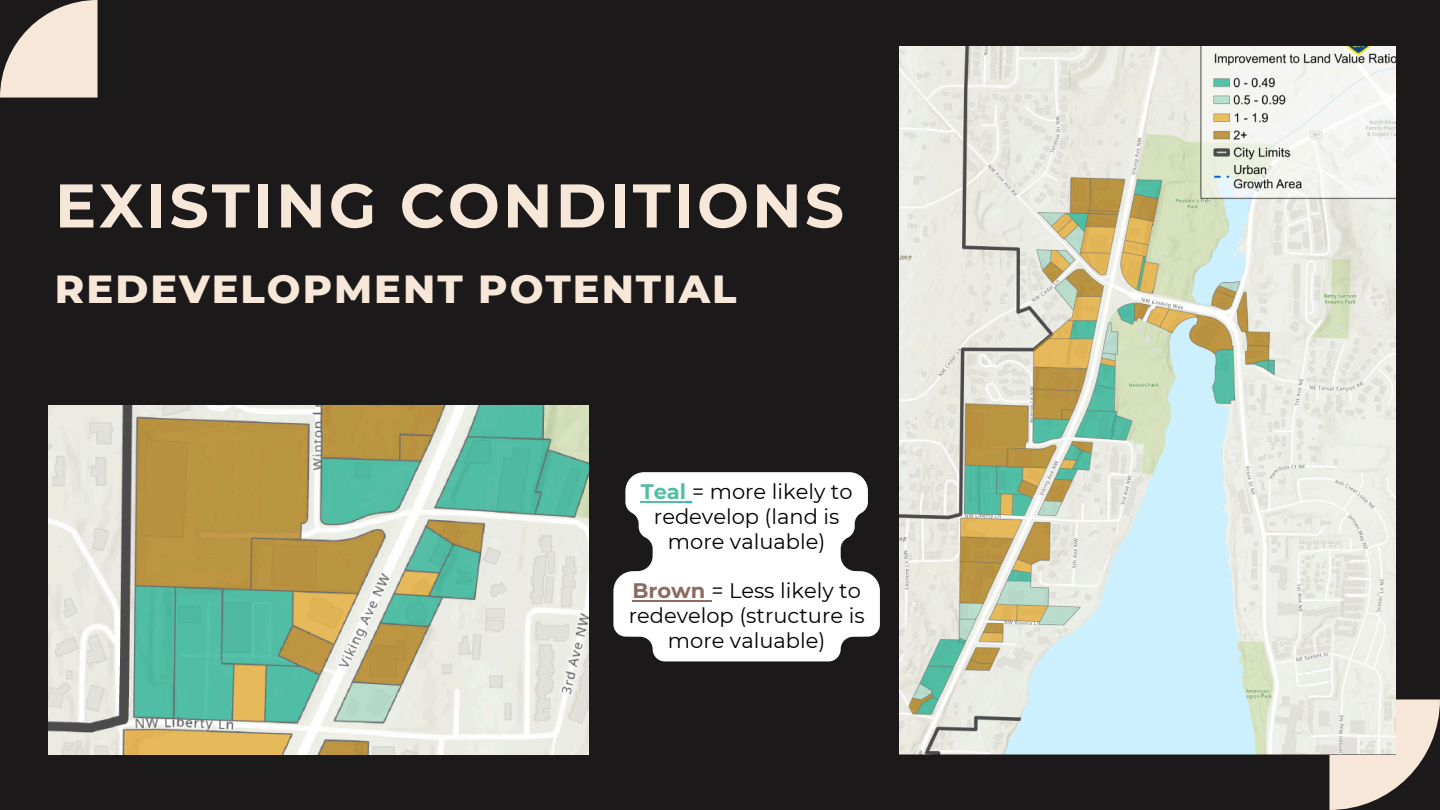
<style>
.page{position:relative;width:1440px;height:810px;background:#1c191a}
.page>*{position:absolute;margin:0;border:0;box-sizing:border-box;transform-origin:0 0}
.t1{font:700 61.6px "Montserrat";letter-spacing:.05em;color:#f6e7d8}
.t2{font:800 40px "Montserrat";letter-spacing:.05em;color:#f6e7d8}
.t3{font:21px/24.8px "Montserrat";color:#000;text-align:center}
.s1{font-weight:700;color:#52bea5}
.s2{font-weight:700;color:#8b6c5f}
</style>
<div class="page">
<svg style="left:0;top:0;width:98px;height:98px"></svg>
<svg style="left:1330px;top:700px;width:110px;height:110px"></svg>
<img style="left:900px;top:47px;width:495px;height:708px">
<img style="left:49px;top:405px;width:539px;height:349px">
<svg style="left:613px;top:472px;width:267px;height:189px;background:#ddd"></svg>
<hr style="left:641px;top:501px;width:45px;height:1px;background:#52bea5">
<hr style="left:632px;top:600px;width:79px;height:1px;background:#8b6c5f">
<h2 class="t1" style="left:55px;top:168px;width:791px">EXISTING CONDITIONS</h2>
<p class="t2" style="left:55px;top:264px;width:683px">REDEVELOPMENT POTENTIAL</p>
<p class="t3" style="left:641px;top:479px;width:213px"><span class="s1">Teal</span> = more likely to redevelop (land is more valuable)</p>
<p class="t3" style="left:629px;top:578px;width:237px"><span class="s2">Brown</span> = Less likely to redevelop (structure is more valuable)</p>
</div>
